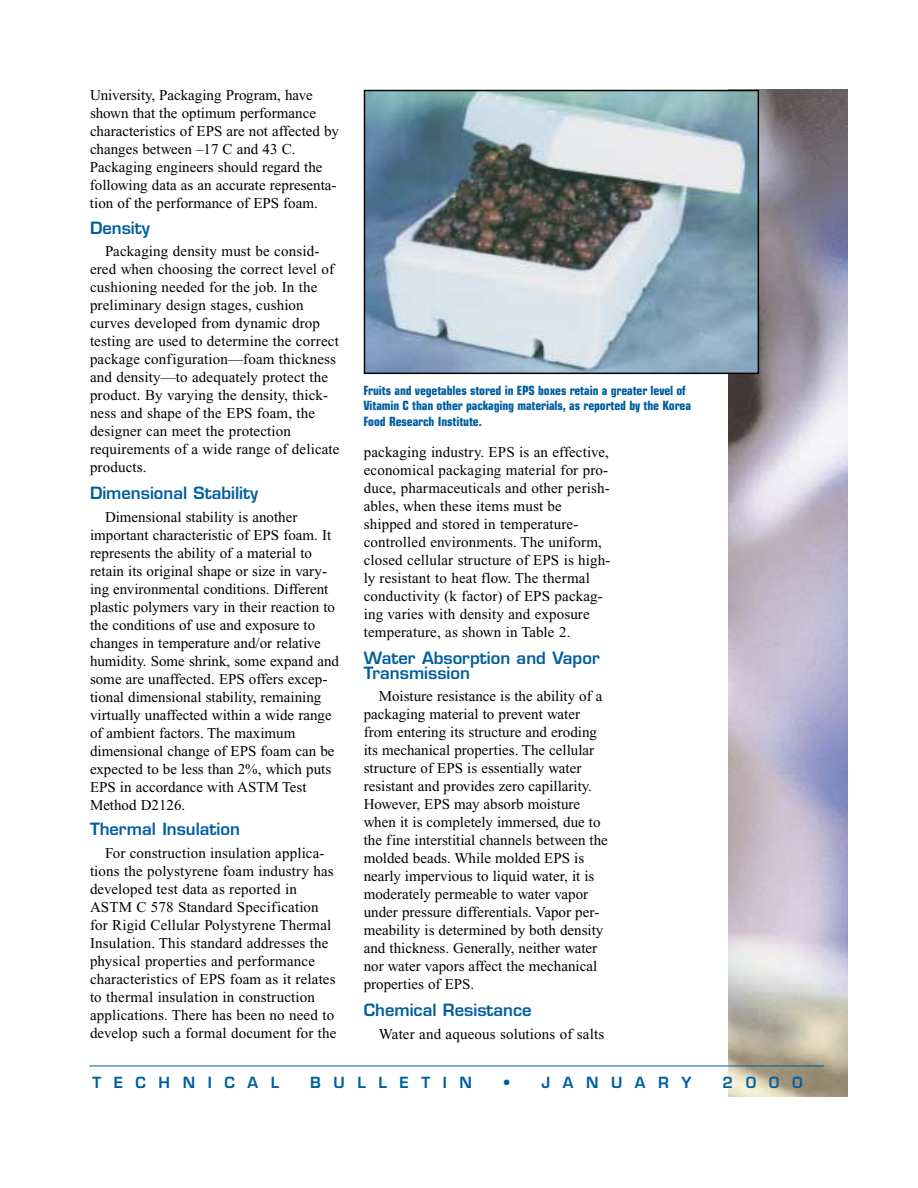
<style>
.page{position:relative;width:918px;height:1188px;background:#fff}
.page>*{position:absolute;margin:0;border:0;box-sizing:border-box;transform-origin:0 0}
.t1{font:600 16.5px/15px "Eurostile";color:#005e9f}
.t2{font:15px/18px "Times New Roman";color:#000}
.t3{font:600 15px "Eurostile";letter-spacing:.84em;color:#005e9f}
.t4{font:700 condensed 12.75px/15.3px "Eurostile";letter-spacing:-.01em;color:#005e9f}
</style>
<div class="page">
<img style="left:729px;top:90px;width:119px;height:1007px">
<img style="left:366px;top:92px;width:391px;height:280px">
<div style="left:364px;top:90px;width:395px;height:284px;border:1px solid #000"></div>
<hr style="left:89px;top:1066px;width:735px;height:1px;background:#005e9f">
<p class="t2" style="left:90px;top:88px;width:250px">University, Packaging Program, have shown that the optimum performance characteristics of EPS are not affected by changes between –17 C and 43 C.<br>Packaging engineers should regard the following data as an accurate representa&shy;tion of the performance of EPS foam.</p>
<p class="t1" style="left:90px;top:222px;width:61px">Density</p>
<p class="t2" style="left:90px;top:244px;width:251px;text-indent:15px">Packaging density must be consid&shy;ered when choosing the correct level of cushioning needed for the job. In the preliminary design stages, cushion curves developed from dynamic drop testing are used to determine the correct package configuration—foam thickness and density—to adequately protect the product. By varying the density, thick&shy;ness and shape of the EPS foam, the designer can meet the protection requirements of a wide range of delicate products.</p>
<p class="t1" style="left:90px;top:488px;width:170px">Dimensional Stability</p>
<p class="t2" style="left:90px;top:509px;width:251px;text-indent:15px">Dimensional stability is another important characteristic of EPS foam. It represents the ability of a material to retain its original shape or size in vary&shy;ing environmental conditions. Different plastic polymers vary in their reaction to the conditions of use and exposure to changes in temperature and/or relative humidity. Some shrink, some expand and some are unaffected. EPS offers excep&shy;tional dimensional stability, remaining virtually unaffected within a wide range of ambient factors. The maximum dimensional change of EPS foam can be expected to be less than 2%, which puts EPS in accordance with ASTM Test Method D2126.</p>
<p class="t1" style="left:90px;top:824px;width:151px">Thermal Insulation</p>
<p class="t2" style="left:90px;top:845px;width:248px;text-indent:15px">For construction insulation applica&shy;tions the polystyrene foam industry has developed test data as reported in ASTM C 578 Standard Specification for Rigid Cellular Polystyrene Thermal Insulation. This standard addresses the physical properties and performance characteristics of EPS foam as it relates to thermal insulation in construction applications. There has been no need to develop such a formal document for the</p>
<p class="t4" style="left:364px;top:384px;width:329px">Fruits and vegetables stored in EPS boxes retain a greater level of<br>Vitamin C than other packaging materials, as reported by the Korea<br>Food Research Institute.</p>
<p class="t2" style="left:364px;top:444px;width:248px">packaging industry. EPS is an effective, economical packaging material for pro&shy;duce, pharmaceuticals and other perish&shy;ables, when these items must be shipped and stored in temperature&shy;controlled environments. The uniform, closed cellular structure of EPS is high&shy;ly resistant to heat flow. The thermal conductivity (k factor) of EPS packag&shy;ing varies with density and exposure temperature, as shown in Table 2.</p>
<p class="t1" style="left:364px;top:652px;width:238px">Water Absorption and Vapor<br>Transmission</p>
<p class="t2" style="left:364px;top:689px;width:246px;text-indent:15px">Moisture resistance is the ability of a packaging material to prevent water from entering its structure and eroding its mechanical properties. The cellular structure of EPS is essentially water resistant and provides zero capillarity.<br>However, EPS may absorb moisture when it is completely immersed, due to the fine interstitial channels between the molded beads. While molded EPS is nearly impervious to liquid water, it is moderately permeable to water vapor under pressure differentials. Vapor per&shy;meability is determined by both density and thickness. Generally, neither water nor water vapors affect the mechanical properties of EPS.</p>
<p class="t1" style="left:364px;top:1005px;width:169px">Chemical Resistance</p>
<p class="t2" style="left:379px;top:1026px;width:227px">Water and aqueous solutions of salts</p>
<p class="t3" style="left:92px;top:1077px;width:188px">TECHNICAL</p>
<p class="t3" style="left:310px;top:1077px;width:163px">BULLETIN</p>
<p class="t3" style="left:503px;top:1077px;width:190px">• JANUARY</p>
<p class="t3" style="left:723px;top:1077px;width:82px">2000</p>
</div>
